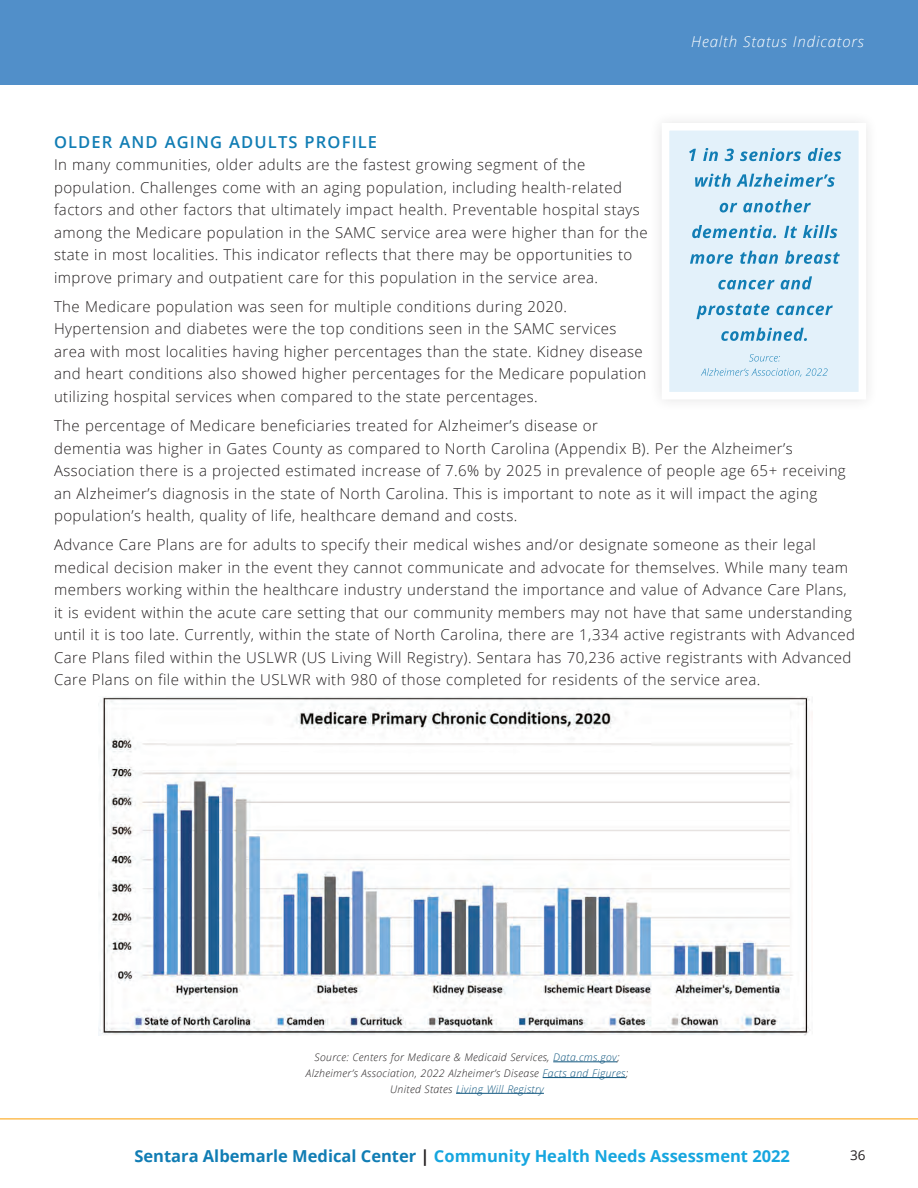
<style>
.page{position:relative;width:918px;height:1188px;background:#fff}
.page>*{position:absolute;margin:0;border:0;box-sizing:border-box;transform-origin:0 0}
.t1{font:700 16.5px "Open Sans";color:#16a6df}
.t2{font:600 16.5px "Open Sans";letter-spacing:.07em;color:#117db4}
.t3{font:300 15px/22.5px "Open Sans";letter-spacing:.03em;color:#231f20}
.t4{font:italic 300 15px "Open Sans";letter-spacing:.06em;color:#fff}
.t5{font:13.5px "Open Sans";color:#231f20}
.t6{font:italic 300 10.5px/15.8px "Open Sans";letter-spacing:.03em;color:#231f20;text-align:center}
.s1{color:#0f567f}
.s2{color:#117db4}
.s3{color:#231f20}
</style>
<div class="page">
<div style="left:0;top:0;width:918px;height:84px;background:#518fc9"></div>
<hr style="left:0;top:1118px;width:918px;height:2px;background:#fdbe56">
<hr style="left:553px;top:1062px;width:64px;height:1px;background:#0f567f">
<hr style="left:543px;top:1077px;width:83px;height:1px;background:#0f567f">
<hr style="left:456px;top:1093px;width:88px;height:1px;background:#0f567f">
<div style="left:649px;top:110px;width:230px;height:302px;background:#fbfbfb"></div>
<div style="left:662px;top:123px;width:204px;height:276px;background:#e3f1fa;border:8px solid #fff"></div>
<svg style="left:701px;top:368px;width:127px;height:9px"></svg>
<svg style="left:749px;top:354px;width:31px;height:7px"></svg>
<svg style="left:721px;top:328px;width:86px;height:13px"></svg>
<svg style="left:696px;top:304px;width:137px;height:15px"></svg>
<svg style="left:718px;top:276px;width:94px;height:14px"></svg>
<svg style="left:690px;top:251px;width:150px;height:13px"></svg>
<svg style="left:692px;top:225px;width:145px;height:13px"></svg>
<svg style="left:720px;top:199px;width:91px;height:13px"></svg>
<svg style="left:695px;top:174px;width:140px;height:13px"></svg>
<svg style="left:689px;top:148px;width:152px;height:13px"></svg>
<img style="left:98px;top:697px;width:712px;height:339px">
<p class="t4" style="left:691px;top:31px;width:174px">Health Status Indicators</p>
<p class="t2" style="left:54px;top:130px;width:325px">OLDER AND AGING ADULTS PROFILE</p>
<p class="t3" style="left:54px;top:153px;width:595px">In many communities, older adults are the fastest growing segment of the population. Challenges come with an aging population, including health-related factors and other factors that ultimately impact health. Preventable hospital stays among the Medicare population in the SAMC service area were higher than for the state in most localities. This indicator reflects that there may be opportunities to improve primary and outpatient care for this population in the service area.</p>
<p class="t3" style="left:54px;top:295px;width:594px">The Medicare population was seen for multiple conditions during 2020.<br>Hypertension and diabetes were the top conditions seen in the SAMC services area with most localities having higher percentages than the state. Kidney disease and heart conditions also showed higher percentages for the Medicare population utilizing hospital services when compared to the state percentages.</p>
<p class="t3" style="left:54px;top:414px;width:793px">The percentage of Medicare beneficiaries treated for Alzheimer’s disease or<br>dementia was higher in Gates County as compared to North Carolina (Appendix B). Per the Alzheimer’s Association there is a projected estimated increase of 7.6% by 2025 in prevalence of people age 65+ receiving an Alzheimer’s diagnosis in the state of North Carolina. This is important to note as it will impact the aging population’s health, quality of life, healthcare demand and costs.</p>
<p class="t3" style="left:54px;top:533px;width:803px">Advance Care Plans are for adults to specify their medical wishes and/or designate someone as their legal medical decision maker in the event they cannot communicate and advocate for themselves. While many team members working within the healthcare industry understand the importance and value of Advance Care Plans, it is evident within the acute care setting that our community members may not have that same understanding until it is too late. Currently, within the state of North Carolina, there are 1,334 active registrants with Advanced Care Plans filed within the USLWR (US Living Will Registry). Sentara has 70,236 active registrants with Advanced Care Plans on file within the USLWR with 980 of those completed for residents of the service area.</p>
<p class="t6" style="left:306px;top:1049px;width:324px">Source: Centers for Medicare &amp; Medicaid Services, <span class="s1">Data.cms.gov</span>;<br>Alzheimer’s Association, 2022 Alzheimer’s Disease <span class="s1">Facts and Figures</span>;<br>United States <span class="s1">Living Will Registry</span></p>
<p class="t1" style="left:134px;top:1144px;width:657px"><span class="s2">Sentara Albemarle Medical Center</span> <span class="s3">|</span> Community Health Needs Assessment 2022</p>
<p class="t5" style="left:850px;top:1145px;width:17px">36</p>
</div>
